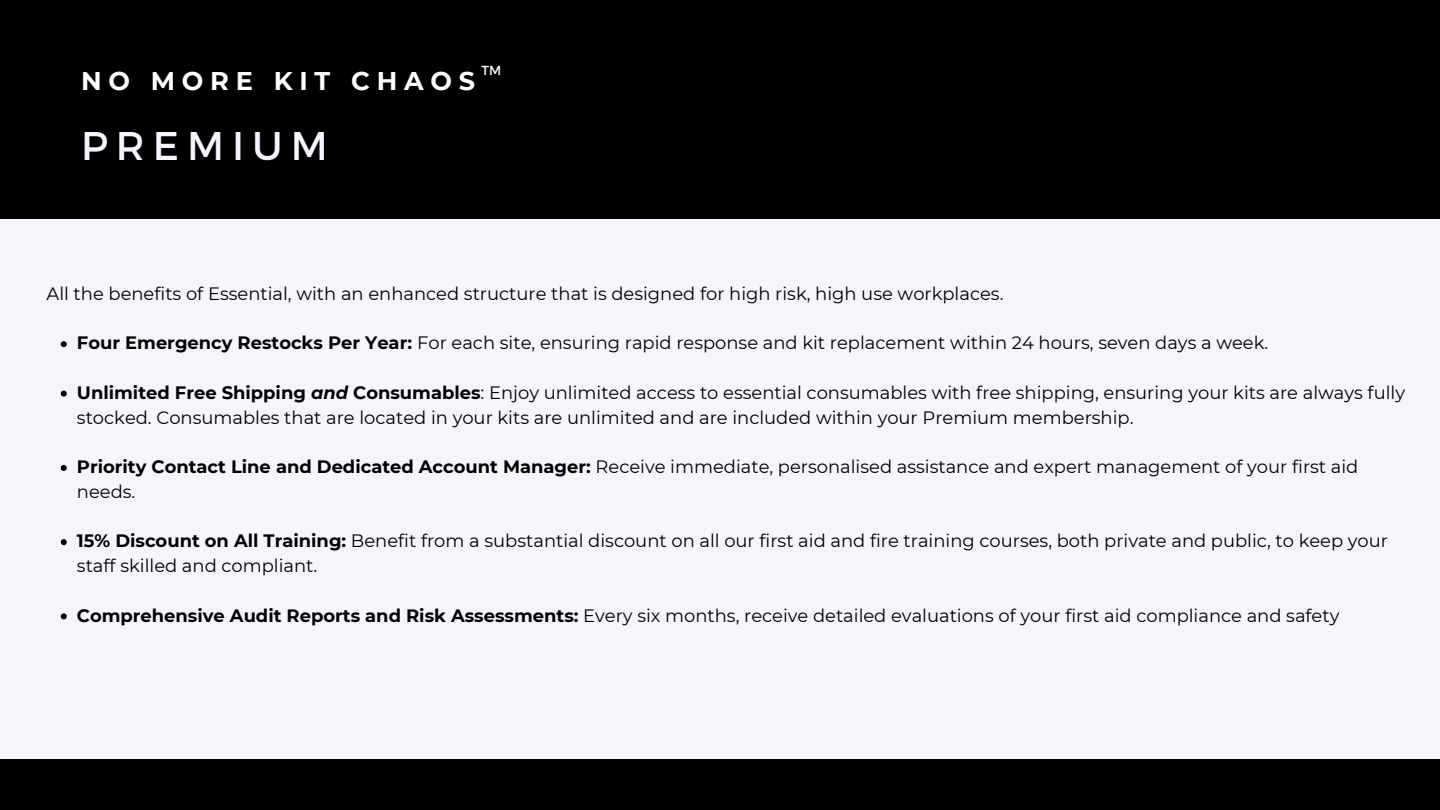
<style>
.page{position:relative;width:1440px;height:810px;background:#000}
.page>*{position:absolute;margin:0;border:0;box-sizing:border-box;transform-origin:0 0}
.t1{font:40px "Montserrat";letter-spacing:.2em;color:#f4f6fc}
.t2{font:700 25.6px "Montserrat";letter-spacing:.265em;color:#fff}
.t3{font:17.9px/24.8px "Montserrat";color:#000}
.t4{font:13.1px "Montserrat";color:#fff}
.s1{font-weight:700}
.s2{font-weight:700;font-style:italic}
</style>
<div class="page">
<div style="left:0;top:219px;width:1440px;height:540px;background:#f4f6fc"></div>
<svg style="left:61px;top:341px;width:6px;height:6px"></svg>
<svg style="left:61px;top:391px;width:6px;height:6px"></svg>
<svg style="left:61px;top:465px;width:6px;height:6px"></svg>
<svg style="left:61px;top:539px;width:6px;height:6px"></svg>
<svg style="left:61px;top:613px;width:6px;height:6px"></svg>
<p class="t4" style="left:481px;top:62px;width:21px">TM</p>
<p class="t2" style="left:81px;top:65px;width:396px">NO MORE KIT CHAOS</p>
<p class="t1" style="left:81px;top:120px;width:248px">PREMIUM</p>
<p class="t3" style="left:46px;top:281px;width:958px">All the benefits of Essential, with an enhanced structure that is designed for high risk, high use workplaces.</p>
<p class="t3" style="left:77px;top:331px;width:1193px"><span class="s1">Four Emergency Restocks Per Year:</span> For each site, ensuring rapid response and kit replacement within 24 hours, seven days a week.</p>
<p class="t3" style="left:77px;top:380px;width:1330px"><span class="s1">Unlimited Free Shipping</span> <span class="s2">and</span> <span class="s1">Consumables</span>: Enjoy unlimited access to essential consumables with free shipping, ensuring your kits are always fully stocked. Consumables that are located in your kits are unlimited and are included within your Premium membership.</p>
<p class="t3" style="left:77px;top:454px;width:1283px"><span class="s1">Priority Contact Line and Dedicated Account Manager:</span> Receive immediate, personalised assistance and expert management of your first aid needs.</p>
<p class="t3" style="left:77px;top:529px;width:1313px"><span class="s1">15% Discount on All Training:</span> Benefit from a substantial discount on all our first aid and fire training courses, both private and public, to keep your staff skilled and compliant.</p>
<p class="t3" style="left:77px;top:603px;width:1264px"><span class="s1">Comprehensive Audit Reports and Risk Assessments:</span> Every six months, receive detailed evaluations of your first aid compliance and safety</p>
</div>
